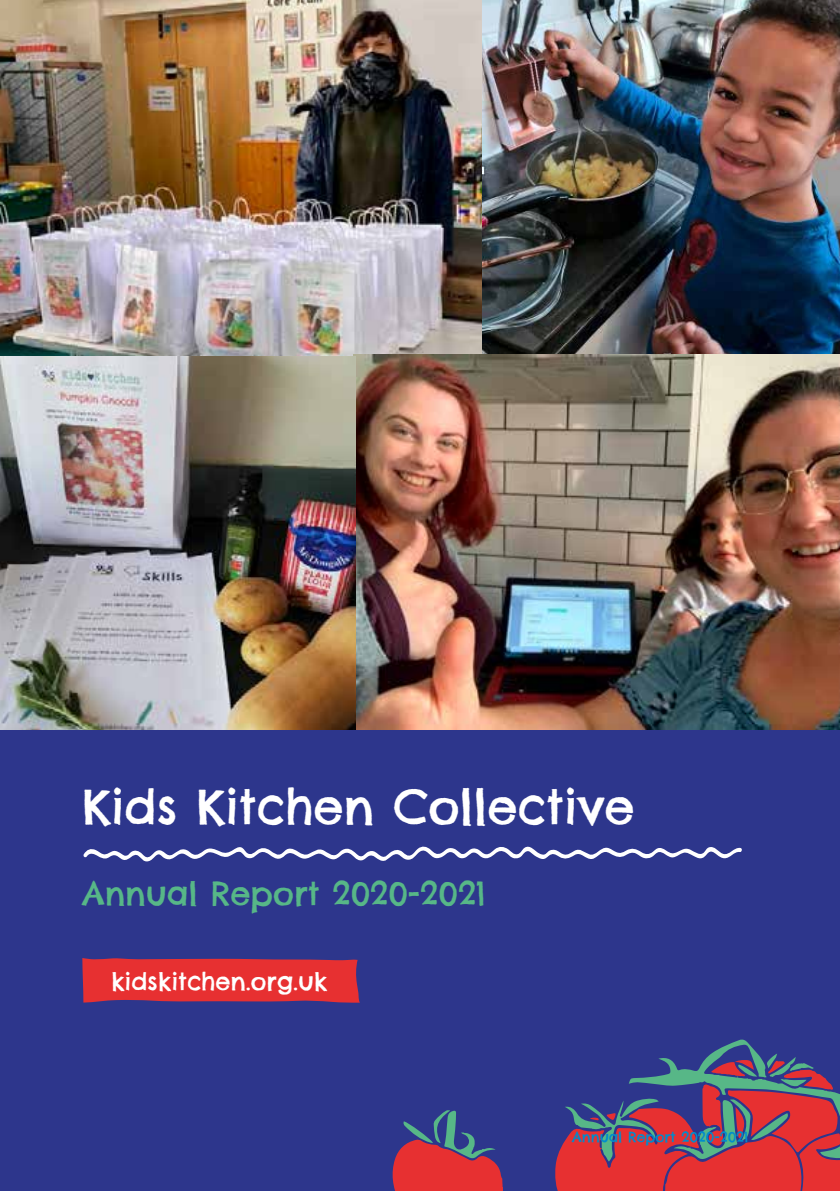
<style>
.page{position:relative;width:840px;height:1191px;background:#fff}
.page>*{position:absolute;margin:0;border:0;box-sizing:border-box;transform-origin:0 0}
.t1{font:48px "Chelsea Market";color:#fff}
.t2{font:32px "Chelsea Market";color:#57b787}
.t3{font:24px "Chelsea Market";color:#fff}
.t4{font:14px "Chelsea Market";color:#008ccd}
</style>
<div class="page">
<div style="left:0;top:0;width:839px;height:1191px;background:#2d368c"></div>
<svg style="left:83px;top:846px;width:659px;height:16px"></svg>
<svg style="left:82px;top:958px;width:277px;height:44px;background:#dc3036"></svg>
<svg style="left:555px;top:1039px;width:284px;height:152px"></svg>
<svg style="left:392px;top:1110px;width:110px;height:81px"></svg>
<img style="left:0;top:0;width:482px;height:356px">
<img style="left:482px;top:0;width:357px;height:355px">
<img style="left:353px;top:355px;width:486px;height:374px">
<img style="left:0;top:356px;width:355px;height:373px">
<p class="t1" style="left:82px;top:775px;width:553px">Kids Kitchen Collective</p>
<p class="t2" style="left:82px;top:873px;width:404px">Annual Report 2020-2021</p>
<p class="t3" style="left:111px;top:965px;width:218px">kidskitchen.org.uk</p>
<p class="t4" style="left:571px;top:1127px;width:177px">Annual Report 2020-2021</p>
</div>
